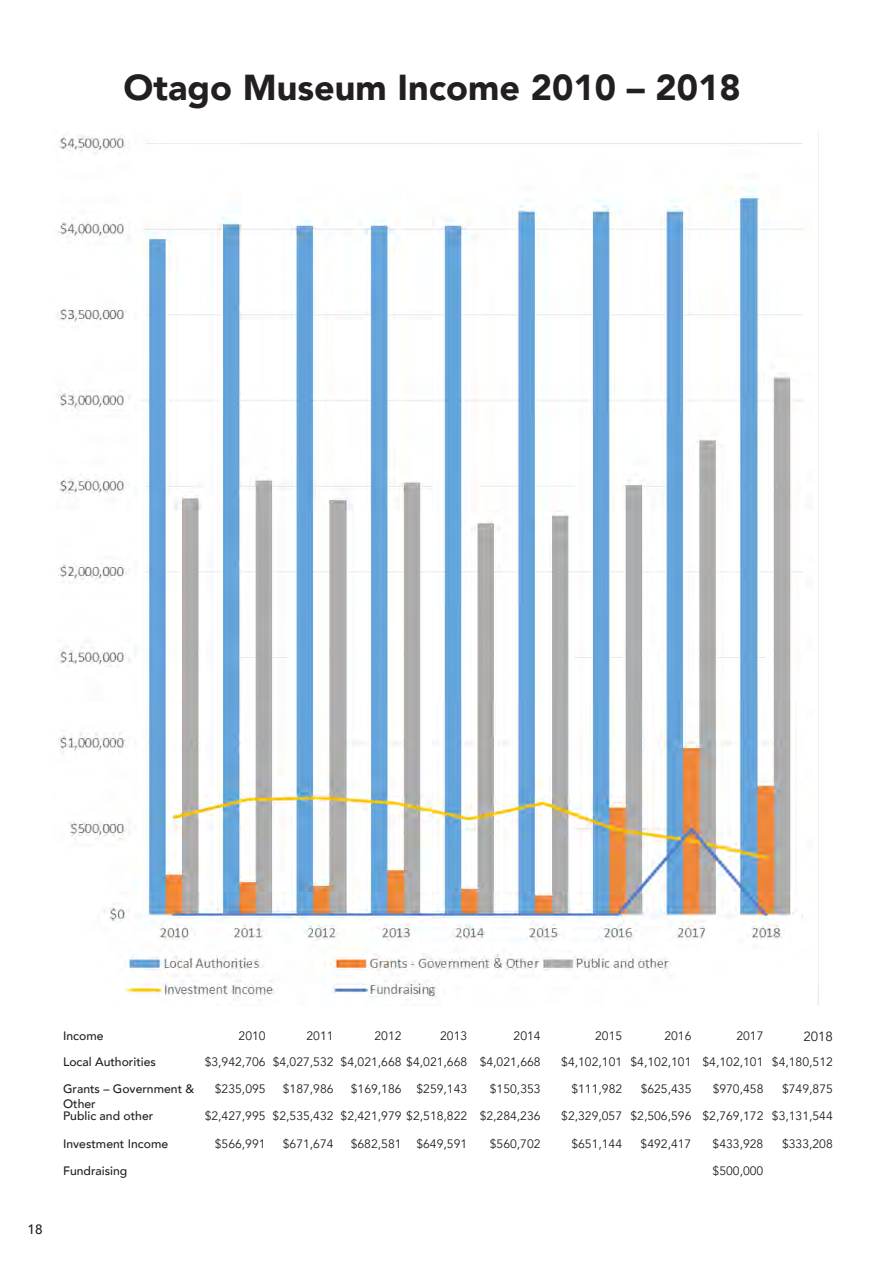
<style>
.page{position:relative;width:893px;height:1263px;background:#fff}
.page>*{position:absolute;margin:0;border:0;box-sizing:border-box;transform-origin:0 0}
.t1{font:900 36px "Avenir";color:#231f20}
.t2{font:500 13.5px "Avenir";color:#231f20}
.t3{font:13.35px "Avenir";color:#231f20}
.t4{font:12.15px "Avenir";color:#231f20}
.t5{font:500 12.15px/14.5px "Avenir";color:#231f20}
</style>
<div class="page">
<img style="left:56px;top:131px;width:763px;height:875px">
<h1 class="t1" style="left:124px;top:56px;width:618px">Otago Museum Income 2010 – 2018</h1>
<p class="t2" style="left:28px;top:1217px;width:17px">18</p>
<p class="t5" style="left:63px;top:1028px;width:42px">Income</p>
<p class="t4" style="left:239px;top:1028px;width:29px">2010</p>
<p class="t4" style="left:307px;top:1028px;width:29px">2011</p>
<p class="t4" style="left:374px;top:1028px;width:29px">2012</p>
<p class="t4" style="left:440px;top:1028px;width:29px">2013</p>
<p class="t4" style="left:514px;top:1028px;width:29px">2014</p>
<p class="t4" style="left:595px;top:1028px;width:29px">2015</p>
<p class="t4" style="left:664px;top:1028px;width:29px">2016</p>
<p class="t4" style="left:736px;top:1028px;width:29px">2017</p>
<p class="t3" style="left:803px;top:1028px;width:31px">2018</p>
<p class="t5" style="left:63px;top:1054px;width:94px">Local Authorities</p>
<p class="t4" style="left:205px;top:1054px;width:337px">$3,942,706 $4,027,532 $4,021,668 $4,021,668 $4,021,668</p>
<p class="t4" style="left:561px;top:1054px;width:273px">$4,102,101 $4,102,101 $4,102,101 $4,180,512</p>
<p class="t5" style="left:63px;top:1081px;width:133px">Grants – Government &amp;<br>Other</p>
<p class="t4" style="left:215px;top:1082px;width:52px">$235,095</p>
<p class="t4" style="left:283px;top:1082px;width:52px">$187,986</p>
<p class="t4" style="left:351px;top:1082px;width:118px">$169,186 $259,143</p>
<p class="t4" style="left:490px;top:1082px;width:52px">$150,353</p>
<p class="t4" style="left:571px;top:1082px;width:52px">$111,982</p>
<p class="t4" style="left:641px;top:1082px;width:52px">$625,435</p>
<p class="t4" style="left:713px;top:1082px;width:52px">$970,458</p>
<p class="t4" style="left:782px;top:1082px;width:52px">$749,875</p>
<p class="t5" style="left:63px;top:1108px;width:92px">Public and other</p>
<p class="t4" style="left:205px;top:1109px;width:337px">$2,427,995 $2,535,432 $2,421,979 $2,518,822 $2,284,236</p>
<p class="t4" style="left:561px;top:1109px;width:273px">$2,329,057 $2,506,596 $2,769,172 $3,131,544</p>
<p class="t5" style="left:63px;top:1135px;width:107px">Investment Income</p>
<p class="t4" style="left:215px;top:1136px;width:52px">$566,991</p>
<p class="t4" style="left:283px;top:1136px;width:52px">$671,674</p>
<p class="t4" style="left:351px;top:1136px;width:118px">$682,581 $649,591</p>
<p class="t4" style="left:490px;top:1136px;width:52px">$560,702</p>
<p class="t4" style="left:571px;top:1136px;width:52px">$651,144</p>
<p class="t4" style="left:641px;top:1136px;width:52px">$492,417</p>
<p class="t4" style="left:713px;top:1136px;width:52px">$433,928</p>
<p class="t4" style="left:782px;top:1136px;width:52px">$333,208</p>
<p class="t5" style="left:63px;top:1163px;width:66px">Fundraising</p>
<p class="t4" style="left:713px;top:1163px;width:52px">$500,000</p>
</div>
